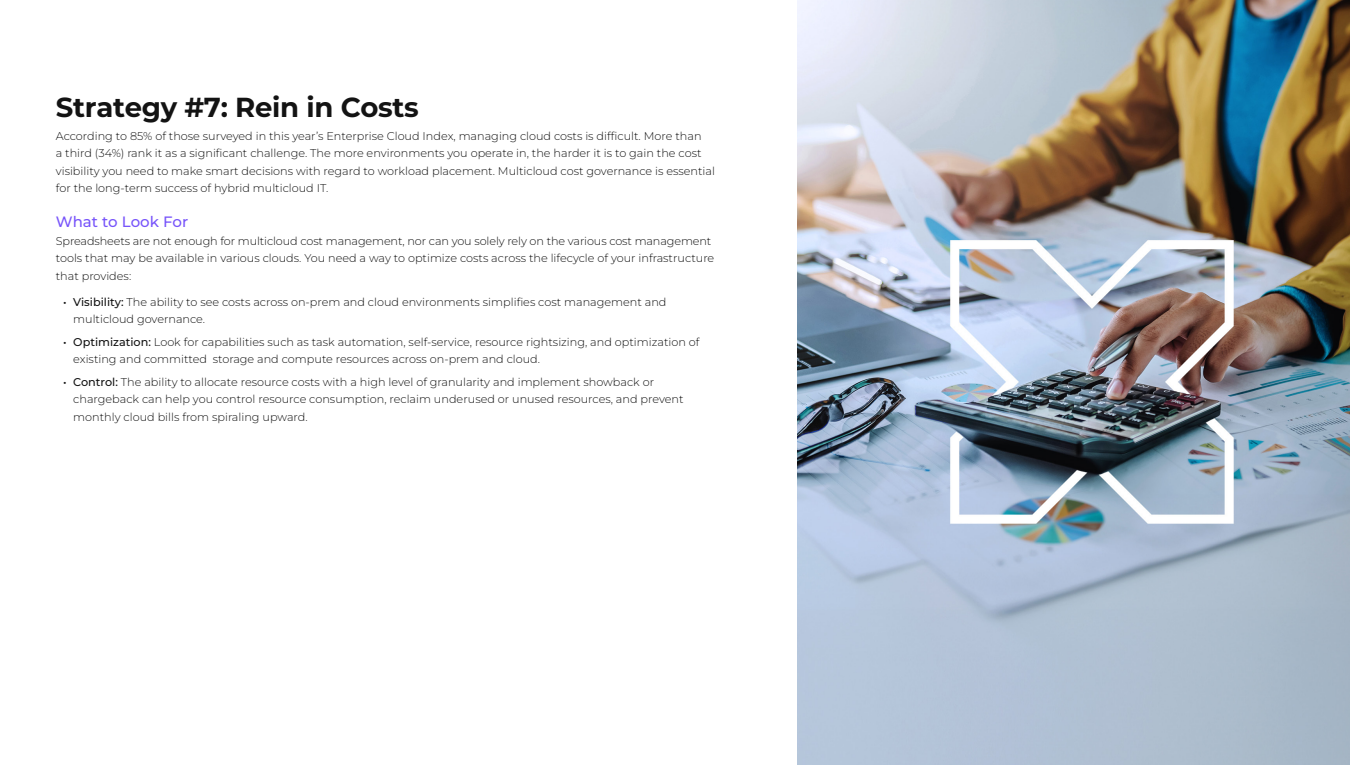
<style>
.page{position:relative;width:1350px;height:765px;background:#fff}
.page>*{position:absolute;margin:0;border:0;box-sizing:border-box;transform-origin:0 0}
.H1_Headline{font:700 27.5px "Montserrat";letter-spacing:-.01em;color:#131313}
.H2_Headline{font:500 15px "Montserrat";color:#7855fa}
.Body_Text{font:300 11.25px/17.5px "Montserrat";color:#131313}
.s1{font-weight:500}
</style>
<div class="page">
<img style="left:798px;top:0;width:552px;height:765px">
<p class="H1_Headline" style="left:56px;top:89px;width:365px">Strategy #7: Rein in Costs</p>
<p class="Body_Text" style="left:56px;top:127px;width:661px">According to 85% of those surveyed in this year’s Enterprise Cloud Index, managing cloud costs is difficult. More than<br>a third (34%) rank it as a significant challenge. The more environments you operate in, the harder it is to gain the cost visibility you need to make smart decisions with regard to workload placement. Multicloud cost governance is essential for the long-term success of hybrid multicloud IT.</p>
<p class="H2_Headline" style="left:56px;top:212px;width:134px">What to Look For</p>
<p class="Body_Text" style="left:56px;top:232px;width:660px">Spreadsheets are not enough for multicloud cost management, nor can you solely rely on the various cost management tools that may be available in various clouds. You need a way to optimize costs across the lifecycle of your infrastructure that provides:</p>
<p class="Body_Text" style="left:73px;top:293px;width:595px;text-indent:-10px"><span class="s1">• Visibility:</span> The ability to see costs across on-prem and cloud environments simplifies cost management and multicloud governance.</p>
<p class="Body_Text" style="left:73px;top:333px;width:628px;text-indent:-10px"><span class="s1">• Optimization:</span> Look for capabilities such as task automation, self-service, resource rightsizing, and optimization of existing and committed storage and compute resources across on-prem and cloud.</p>
<p class="Body_Text" style="left:73px;top:373px;width:612px;text-indent:-10px"><span class="s1">• Control:</span> The ability to allocate resource costs with a high level of granularity and implement showback or chargeback can help you control resource consumption, reclaim underused or unused resources, and prevent monthly cloud bills from spiraling upward.</p>
</div>
